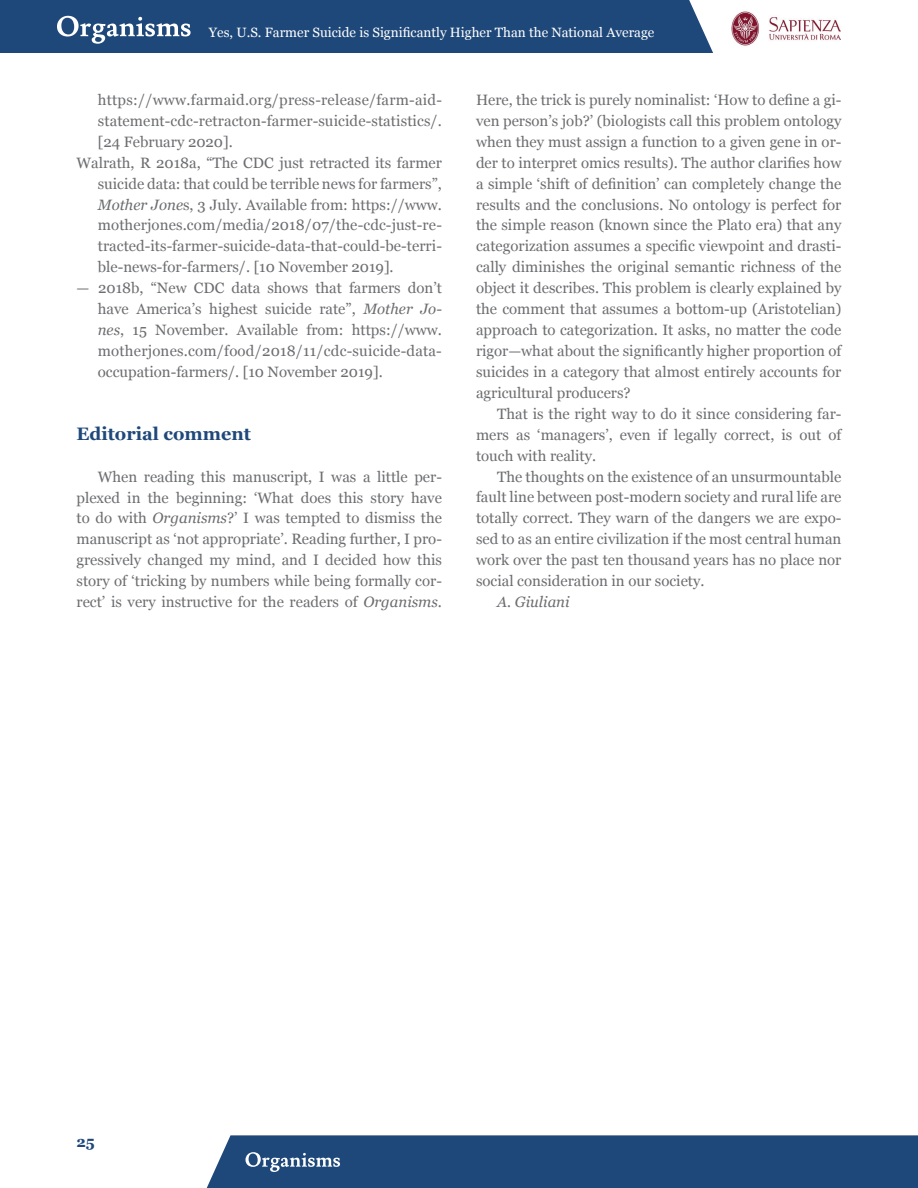
<style>
.page{position:relative;width:918px;height:1188px;background:#fff}
.page>*{position:absolute;margin:0;border:0;box-sizing:border-box;transform-origin:0 0}
.t1{font:700 18px "Georgia";color:#1f487a}
.t2{font:15px/20.9px "Georgia";color:#6c6d70;text-align:justify}
.t3{font:italic 15px "Georgia";color:#6c6d70}
.t4{font:700 15px "Georgia";color:#1f487a}
.t5{font:13.5px "Georgia";color:#fff}
.s1{font-style:italic}
</style>
<div class="page">
<img style="left:731px;top:11px;width:110px;height:35px">
<div style="left:0;top:0;width:713px;height:53px;background:#1f487a"></div>
<div style="left:207px;top:1135px;width:711px;height:53px;background:#1f487a"></div>
<p class="t5" style="left:209px;top:22px;width:447px">Yes, U.S. Farmer Suicide is Significantly Higher Than the National Average</p>
<p class="t2" style="left:98px;top:89px;width:346px">https://www.farmaid.org/press-release/farm-aid-</p>
<p class="t2" style="left:98px;top:110px;width:346px">statement-cdc-retracton-farmer-suicide-statistics/.</p>
<p class="t2" style="left:98px;top:131px;width:137px">[24 February 2020].</p>
<p class="t2" style="left:77px;top:151px;width:367px">Walrath, R 2018a, “The CDC just retracted its farmer</p>
<p class="t2" style="left:98px;top:172px;width:346px">suicide data: that could be terrible news for farmers”,</p>
<p class="t2" style="left:98px;top:193px;width:346px"><span class="s1">Mother Jone</span>s, 3 July. Available from: https://www.</p>
<p class="t2" style="left:98px;top:214px;width:346px">motherjones.com/media/2018/07/the-cdc-just-re-</p>
<p class="t2" style="left:98px;top:235px;width:346px">tracted-its-farmer-suicide-data-that-could-be-terri-</p>
<p class="t2" style="left:98px;top:256px;width:297px">ble-news-for-farmers/. [10 November 2019].</p>
<p class="t2" style="left:98px;top:277px;width:346px;text-indent:-21px">— 2018b, “New CDC data shows that farmers don’t have America’s highest suicide rate”, <span class="s1">Mother Jo&shy;nes</span>, 15 November. Available from: https://www. motherjones.com/food/2018/11/cdc-suicide-data&shy;occupation-farmers/. [10 November 2019].</p>
<p class="t1" style="left:77px;top:420px;width:176px">Editorial comment</p>
<p class="t2" style="left:77px;top:465px;width:367px;text-indent:21px">When reading this manuscript, I was a little per&shy;plexed in the beginning: ‘What does this story have to do with <span class="s1">Organisms</span>?’ I was tempted to dismiss the manuscript as ‘not appropriate’. Reading further, I pro&shy;gressively changed my mind, and I decided how this story of ‘tricking by numbers while being formally cor&shy;rect’ is very instructive for the readers of <span class="s1">Organisms</span>.</p>
<p class="t2" style="left:476px;top:89px;width:367px">Here, the trick is purely nominalist: ‘How to define a gi&shy;ven person’s job?’ (biologists call this problem ontology when they must assign a function to a given gene in or&shy;der to interpret omics results). The author clarifies how a simple ‘shift of definition’ can completely change the results and the conclusions. No ontology is perfect for the simple reason (known since the Plato era) that any categorization assumes a specific viewpoint and drasti&shy;cally diminishes the original semantic richness of the object it describes. This problem is clearly explained by the comment that assumes a bottom-up (Aristotelian) approach to categorization. It asks, no matter the code rigor—what about the significantly higher proportion of suicides in a category that almost entirely accounts for agricultural producers?</p>
<p class="t2" style="left:476px;top:403px;width:367px;text-indent:21px">That is the right way to do it since considering far&shy;mers as ‘managers’, even if legally correct, is out of touch with reality.</p>
<p class="t2" style="left:476px;top:465px;width:367px;text-indent:21px">The thoughts on the existence of an unsurmountable fault line between post-modern society and rural life are totally correct. They warn of the dangers we are expo&shy;sed to as an entire civilization if the most central human work over the past ten thousand years has no place nor social consideration in our society.</p>
<p class="t3" style="left:497px;top:591px;width:74px">A. Giuliani</p>
<p class="t4" style="left:77px;top:1130px;width:20px">25</p>
</div>
